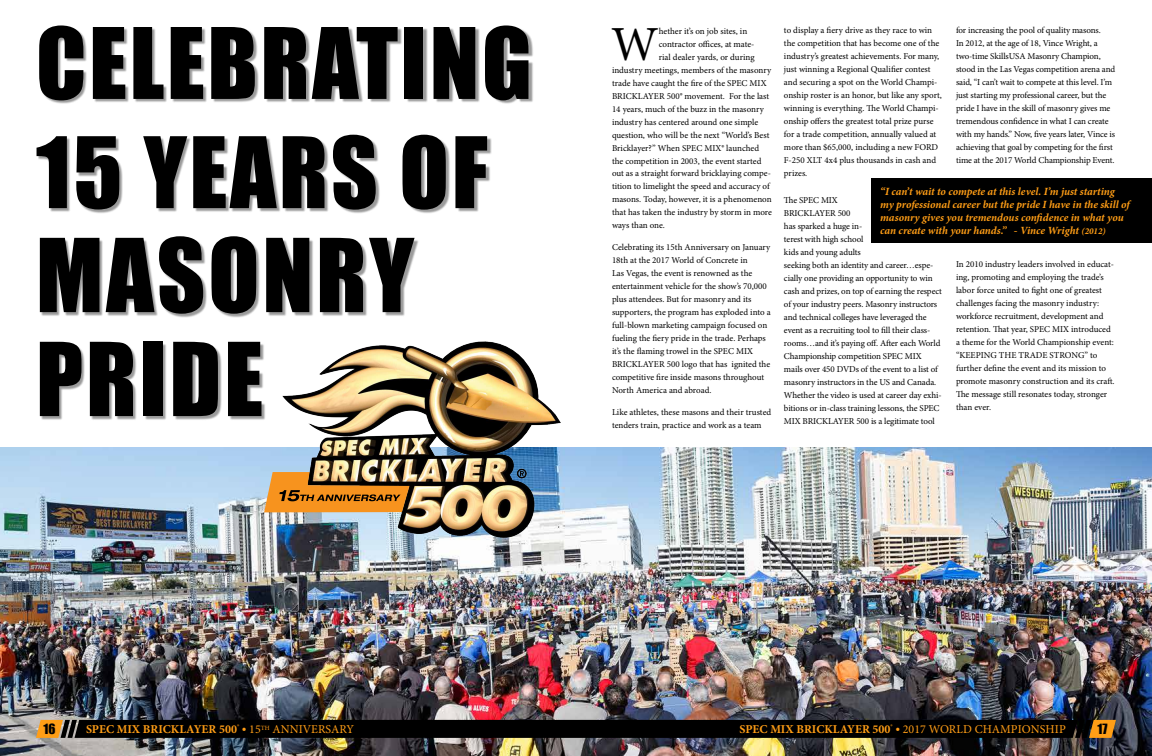
<style>
.page{position:relative;width:1152px;height:756px;background:#fff}
.page>*{position:absolute;margin:0;border:0;box-sizing:border-box;transform-origin:0 0}
.t1{font:94px/104px "Impact";letter-spacing:.03em;color:#000}
.t2{font:91px/109.2px "Impact";letter-spacing:.03em;color:#000}
.t3{font:49px "Minion Pro";color:#000}
.t4{font:13px "Impact";color:#000}
.t5{font:700 12px "Minion Pro";color:#ff9e16}
.t6{font:italic 700 11px/13px "Minion Pro";letter-spacing:-.005em;color:#ff9e16}
.t7{font:9px/13px "Minion Pro";letter-spacing:-.005em;color:#000}
.t8{font:700 7px "Minion Pro";color:#ff9e16}
.s1{font-size:9px}
.s2{font-weight:400}
</style>
<div class="page">
<div style="left:871px;top:178px;width:281px;height:65px;background:#000"></div>
<img style="left:0;top:447px;width:1152px;height:309px">
<svg style="left:36px;top:720px;width:1080px;height:18px"></svg>
<img style="left:275px;top:374px;width:293px;height:167px">
<svg style="left:264px;top:472px;width:155px;height:40px"></svg>
<div style="left:38px;top:27px;width:495px;height:393px;background:#000;opacity:.4"></div>
<h2 class="t2" style="left:36px;top:6px;width:497px">CELEBRATING<br>15 YEARS OF</h2>
<h1 class="t1" style="left:36px;top:221px;width:380px">MASONRY<br>PRIDE</h1>
<h3 class="t3" style="left:611px;top:11px;width:49px">W</h3>
<p class="t7" style="left:659px;top:24px;width:90px">hether it’s on job sites, in</p>
<p class="t7" style="left:659px;top:37px;width:97px">contractor offices, at mate-</p>
<p class="t7" style="left:659px;top:50px;width:97px">rial dealer yards, or during</p>
<p class="t7" style="left:612px;top:63px;width:161px">industry meetings, members of the masonry</p>
<p class="t7" style="left:612px;top:76px;width:156px">trade have caught the fire of the SPEC MIX</p>
<p class="t7" style="left:612px;top:89px;width:159px">BRICKLAYER 500® movement. For the last</p>
<p class="t7" style="left:612px;top:102px;width:153px">14 years, much of the buzz in the masonry</p>
<p class="t7" style="left:612px;top:115px;width:148px">industry has centered around one simple</p>
<p class="t7" style="left:612px;top:128px;width:159px">question, who will be the next “World’s Best</p>
<p class="t7" style="left:612px;top:141px;width:149px">Bricklayer?” When SPEC MIX® launched</p>
<p class="t7" style="left:612px;top:154px;width:151px">the competition in 2003, the event started</p>
<p class="t7" style="left:612px;top:167px;width:160px">out as a straight forward bricklaying compe-</p>
<p class="t7" style="left:612px;top:180px;width:159px">tition to limelight the speed and accuracy of</p>
<p class="t7" style="left:612px;top:193px;width:161px">masons. Today, however, it is a phenomenon</p>
<p class="t7" style="left:612px;top:206px;width:161px">that has taken the industry by storm in more</p>
<p class="t7" style="left:612px;top:219px;width:55px">ways than one.</p>
<p class="t7" style="left:612px;top:241px;width:160px">Celebrating its 15th Anniversary on January 18th at the 2017 World of Concrete in<br>Las Vegas, the event is renowned as the entertainment vehicle for the show’s 70,000 plus attendees. But for masonry and its supporters, the program has exploded into a full-blown marketing campaign focused on fueling the fiery pride in the trade. Perhaps it’s the flaming trowel in the SPEC MIX BRICKLAYER 500 logo that has ignited the competitive fire inside masons throughout North America and abroad.</p>
<p class="t7" style="left:612px;top:406px;width:161px">Like athletes, these masons and their trusted tenders train, practice and work as a team</p>
<p class="t7" style="left:956px;top:24px;width:161px">for increasing the pool of quality masons.<br>In 2012, at the age of 18, Vince Wright, a two-time SkillsUSA Masonry Champion, stood in the Las Vegas competition arena and said, “I can’t wait to compete at this level. I’m just starting my professional career, but the pride I have in the skill of masonry gives me tremendous confidence in what I can create with my hands.” Now, five years later, Vince is achieving that goal by competing for the first time at the 2017 World Championship Event.</p>
<p class="t7" style="left:784px;top:24px;width:159px">to display a fiery drive as they race to win the competition that has become one of the industry’s greatest achievements. For many, just winning a Regional Qualifier contest and securing a spot on the World Champi&shy;onship roster is an honor, but like any sport, winning is everything. The World Champi&shy;onship offers the greatest total prize purse for a trade competition, annually valued at more than $65,000, including a new FORD F-250 XLT 4x4 plus thousands in cash and prizes.</p>
<p class="t7" style="left:784px;top:194px;width:159px">The SPEC MIX<br>BRICKLAYER 500<br>has sparked a huge in-<br>terest with high school<br>kids and young adults<br>seeking both an identity and career…espe&shy;cially one providing an opportunity to win cash and prizes, on top of earning the respect of your industry peers. Masonry instructors and technical colleges have leveraged the event as a recruiting tool to fill their class&shy;rooms…and it’s paying off. After each World Championship competition SPEC MIX mails over 450 DVDs of the event to a list of masonry instructors in the US and Canada.<br>Whether the video is used at career day exhi&shy;bitions or in-class training lessons, the SPEC MIX BRICKLAYER 500 is a legitimate tool</p>
<p class="t6" style="left:880px;top:184px;width:251px">“I can’t wait to compete at this level. I’m just starting my professional career but the pride I have in the skill of masonry gives you tremendous confidence in what you can create with your hands.” - Vince Wright <span class="s1">(2012)</span></p>
<p class="t7" style="left:956px;top:258px;width:160px">In 2010 industry leaders involved in educat&shy;ing, promoting and employing the trade’s labor force united to fight one of greatest challenges facing the masonry industry: workforce recruitment, development and retention. That year, SPEC MIX introduced a theme for the World Championship event: “KEEPING THE TRADE STRONG” to further define the event and its mission to promote masonry construction and its craft.<br>The message still resonates today, stronger than ever.</p>
<h3 class="t4" style="left:43px;top:719px;width:13px">16</h3>
<h3 class="t5" style="left:740px;top:721px;width:328px">SPEC MIX BRICKLAYER 500 • <span class="s2">2017 WORLD CHAMPIONSHIP</span></h3>
<h3 class="t4" style="left:1098px;top:719px;width:12px">17</h3>
<h3 class="t5" style="left:86px;top:721px;width:269px">SPEC MIX BRICKLAYER 500<sup>®</sup> • <span class="s2">15</span><sup>TH</sup> <span class="s2">ANNIVERSARY</span></h3>
<p class="t8" style="left:891px;top:722px;width:4px">®</p>
</div>
